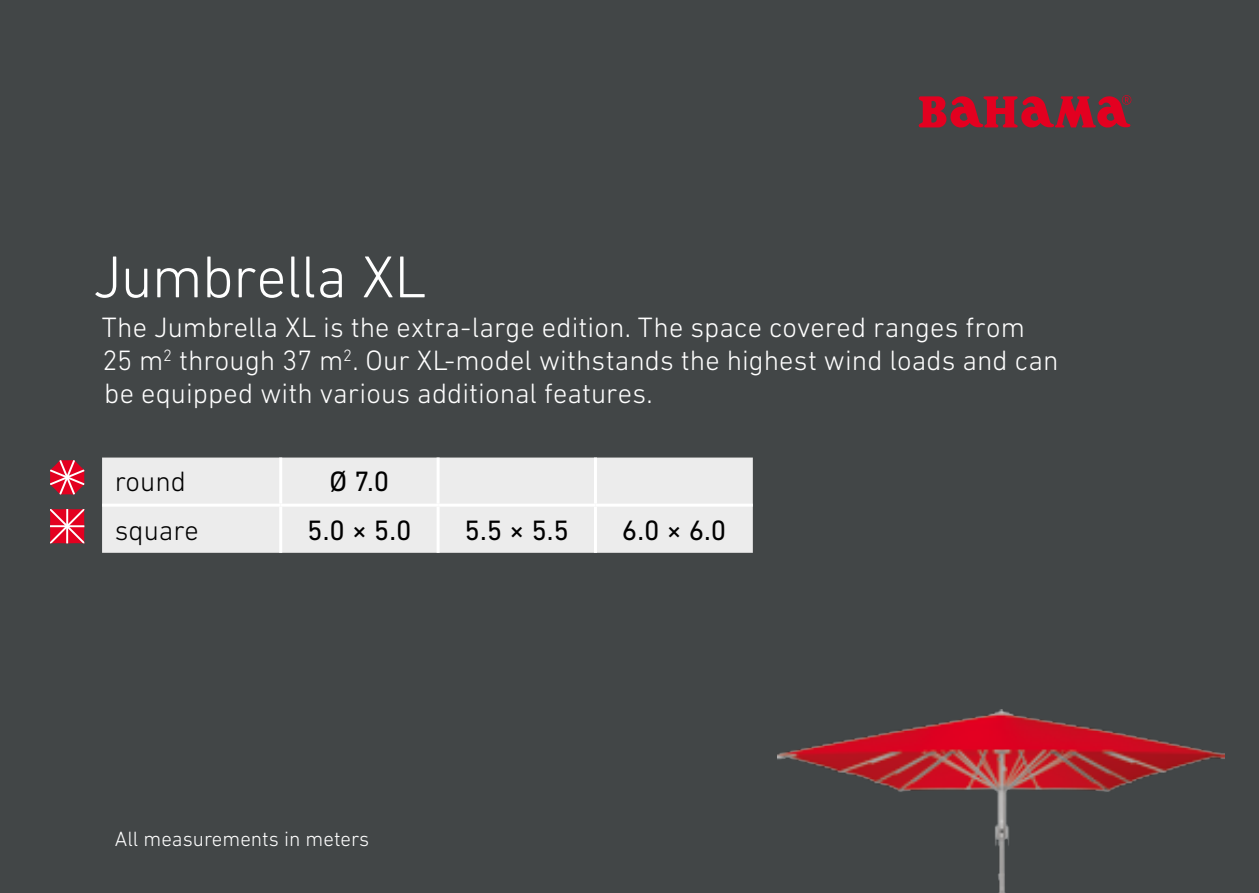
<style>
.page{position:relative;width:1259px;height:893px;background:#424647}
.page>*{position:absolute;margin:0;border:0;box-sizing:border-box;transform-origin:0 0}
.t1{font:300 60px "DIN Next LT Pro";letter-spacing:-.01em;color:#fff}
.t2{font:300 28.5px/33px "DIN Next LT Pro";letter-spacing:.005em;color:#fff}
.t3{font:28.5px "DIN Next LT Pro";color:#000}
.t4{font:300 28.5px "DIN Next LT Pro";color:#000}
.t5{font:300 21px "DIN Next LT Pro";color:#fff}
</style>
<div class="page">
<svg style="left:918px;top:95px;width:213px;height:33px"></svg>
<svg style="left:50px;top:509px;width:34px;height:34px"></svg>
<hr style="left:50px;top:525px;width:34px;height:2px;background:#fff">
<hr style="left:66px;top:509px;width:2px;height:34px;background:#fff">
<svg style="left:50px;top:460px;width:34px;height:35px"></svg>
<img style="left:777px;top:709px;width:448px;height:184px">
<div style="left:102px;top:458px;width:651px;height:95px;background:#ececec"></div>
<hr style="left:279px;top:458px;width:3px;height:46px;background:#fff">
<hr style="left:436px;top:458px;width:3px;height:46px;background:#fff">
<hr style="left:594px;top:458px;width:3px;height:46px;background:#fff">
<hr style="left:102px;top:504px;width:179px;height:3px;background:#fff">
<hr style="left:281px;top:504px;width:157px;height:3px;background:#fff">
<hr style="left:279px;top:507px;width:3px;height:46px;background:#fff">
<hr style="left:438px;top:504px;width:157px;height:3px;background:#fff">
<hr style="left:436px;top:507px;width:3px;height:46px;background:#fff">
<hr style="left:595px;top:504px;width:158px;height:3px;background:#fff">
<hr style="left:594px;top:507px;width:3px;height:46px;background:#fff">
<h1 class="t1" style="left:93px;top:242px;width:335px">Jumbrella XL</h1>
<p class="t2" style="left:102px;top:311px;width:958px">The Jumbrella XL is the extra-large edition. The space covered ranges from<br>25 m<sup>2</sup> through 37 m<sup>2</sup>. Our XL-model withstands the highest wind loads and can be equipped with various additional features.</p>
<p class="t4" style="left:115px;top:465px;width:73px">round</p>
<p class="t3" style="left:329px;top:465px;width:61px">Ø 7.0</p>
<p class="t4" style="left:115px;top:514px;width:85px">square</p>
<p class="t3" style="left:307px;top:514px;width:106px">5.0 × 5.0</p>
<p class="t3" style="left:464px;top:514px;width:106px">5.5 × 5.5</p>
<p class="t3" style="left:622px;top:514px;width:106px">6.0 × 6.0</p>
<p class="t5" style="left:115px;top:827px;width:256px">All measurements in meters</p>
</div>
